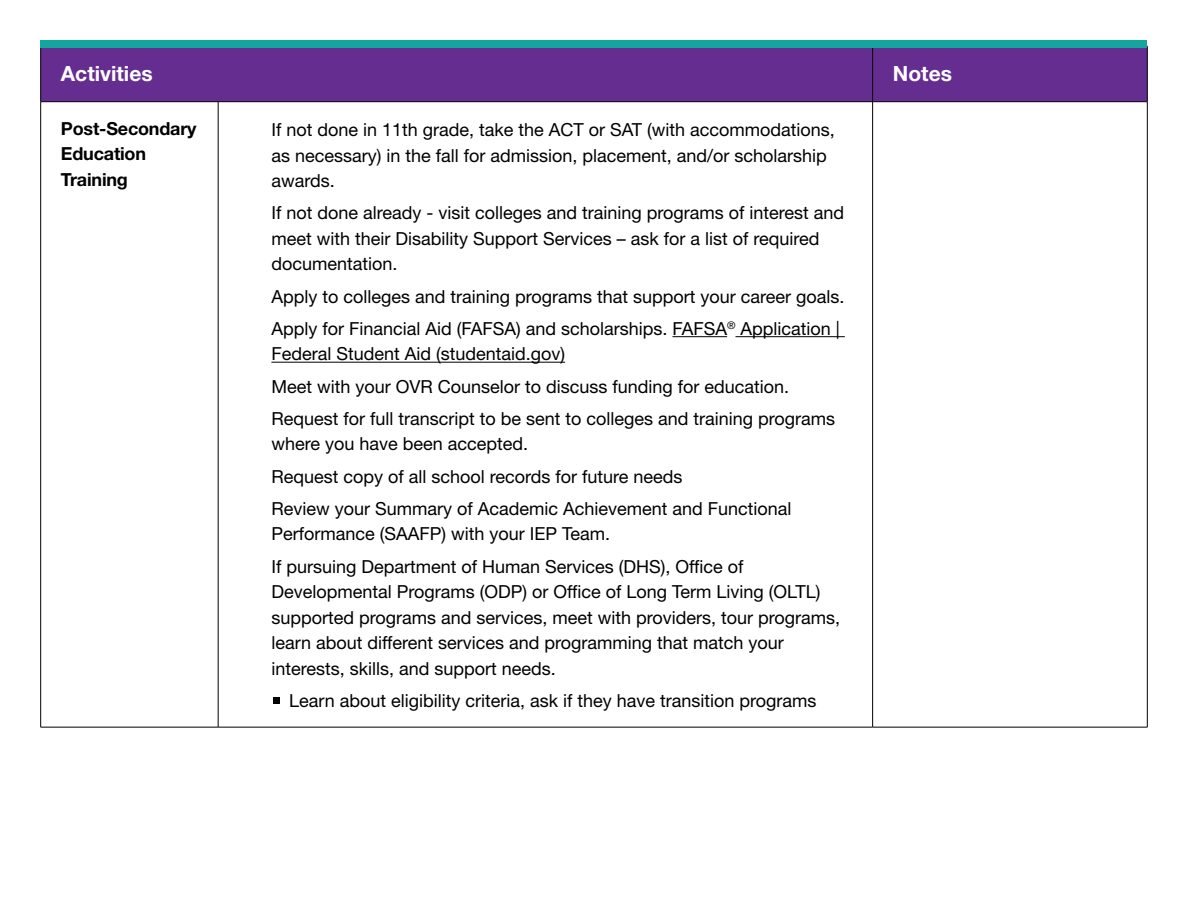
<style>
.page{position:relative;width:1188px;height:918px;background:#fff}
.page>*{position:absolute;margin:0;border:0;box-sizing:border-box;transform-origin:0 0}
.t1{font:700 21px "Helvetica Neue LT Std";color:#fff}
.t2{font:18px/25.5px "Helvetica Neue LT Std";color:#000}
.t3{font:700 18px/25.5px "Helvetica Neue LT Std";letter-spacing:-.01em;color:#000}
</style>
<div class="page">
<div style="left:41px;top:48px;width:1106px;height:53px;background:#662d91"></div>
<hr style="left:40px;top:46px;width:1px;height:56px;background:#000">
<hr style="left:872px;top:46px;width:1px;height:56px;background:#000">
<hr style="left:1147px;top:46px;width:1px;height:56px;background:#000">
<hr style="left:40px;top:101px;width:178px;height:1px;background:#000">
<hr style="left:40px;top:102px;width:1px;height:625px;background:#000">
<hr style="left:218px;top:101px;width:655px;height:1px;background:#000">
<hr style="left:218px;top:102px;width:1px;height:625px;background:#000">
<hr style="left:873px;top:101px;width:275px;height:1px;background:#000">
<hr style="left:872px;top:102px;width:1px;height:625px;background:#000">
<hr style="left:1147px;top:102px;width:1px;height:625px;background:#000">
<hr style="left:40px;top:727px;width:178px;height:1px;background:#000">
<hr style="left:218px;top:727px;width:655px;height:1px;background:#000">
<hr style="left:873px;top:727px;width:275px;height:1px;background:#000">
<hr style="left:672px;top:336px;width:55px;height:1px;background:#000">
<hr style="left:736px;top:336px;width:109px;height:1px;background:#000">
<hr style="left:271px;top:362px;width:294px;height:1px;background:#000">
<div style="left:273px;top:697px;width:7px;height:7px;background:#000"></div>
<div style="left:40px;top:40px;width:1108px;height:8px;background:#15a59f"></div>
<p class="t1" style="left:61px;top:61px;width:93px">Activities</p>
<p class="t1" style="left:893px;top:61px;width:61px">Notes</p>
<p class="t3" style="left:61px;top:115px;width:137px">Post-Secondary<br>Education<br>Training</p>
<p class="t2" style="left:271px;top:117px;width:565px">If not done in 11th grade, take the ACT or SAT (with accommodations, as necessary) in the fall for admission, placement, and/or scholarship awards.</p>
<p class="t2" style="left:271px;top:200px;width:574px">If not done already - visit colleges and training programs of interest and meet with their Disability Support Services – ask for a list of required documentation.</p>
<p class="t2" style="left:271px;top:280px;width:575px;line-height:32.2px">Apply to colleges and training programs that support your career goals.<br>Apply for Financial Aid (FAFSA) and scholarships. FAFSA<sup>®</sup> Application |</p>
<p class="t2" style="left:271px;top:338px;width:565px;line-height:32.2px">Federal Student Aid (studentaid.gov)<br>Meet with your OVR Counselor to discuss funding for education.<br>Request for full transcript to be sent to colleges and training programs</p>
<p class="t2" style="left:271px;top:428px;width:522px;line-height:32.2px">where you have been accepted.<br>Request copy of all school records for future needs<br>Review your Summary of Academic Achievement and Functional</p>
<p class="t2" style="left:271px;top:518px;width:474px;line-height:32.2px">Performance (SAAFP) with your IEP Team.<br>If pursuing Department of Human Services (DHS), Office of</p>
<p class="t2" style="left:271px;top:579px;width:570px">Developmental Programs (ODP) or Office of Long Term Living (OLTL) supported programs and services, meet with providers, tour programs, learn about different services and programming that match your interests, skills, and support needs.</p>
<p class="t2" style="left:289px;top:687px;width:529px">Learn about eligibility criteria, ask if they have transition programs</p>
</div>
